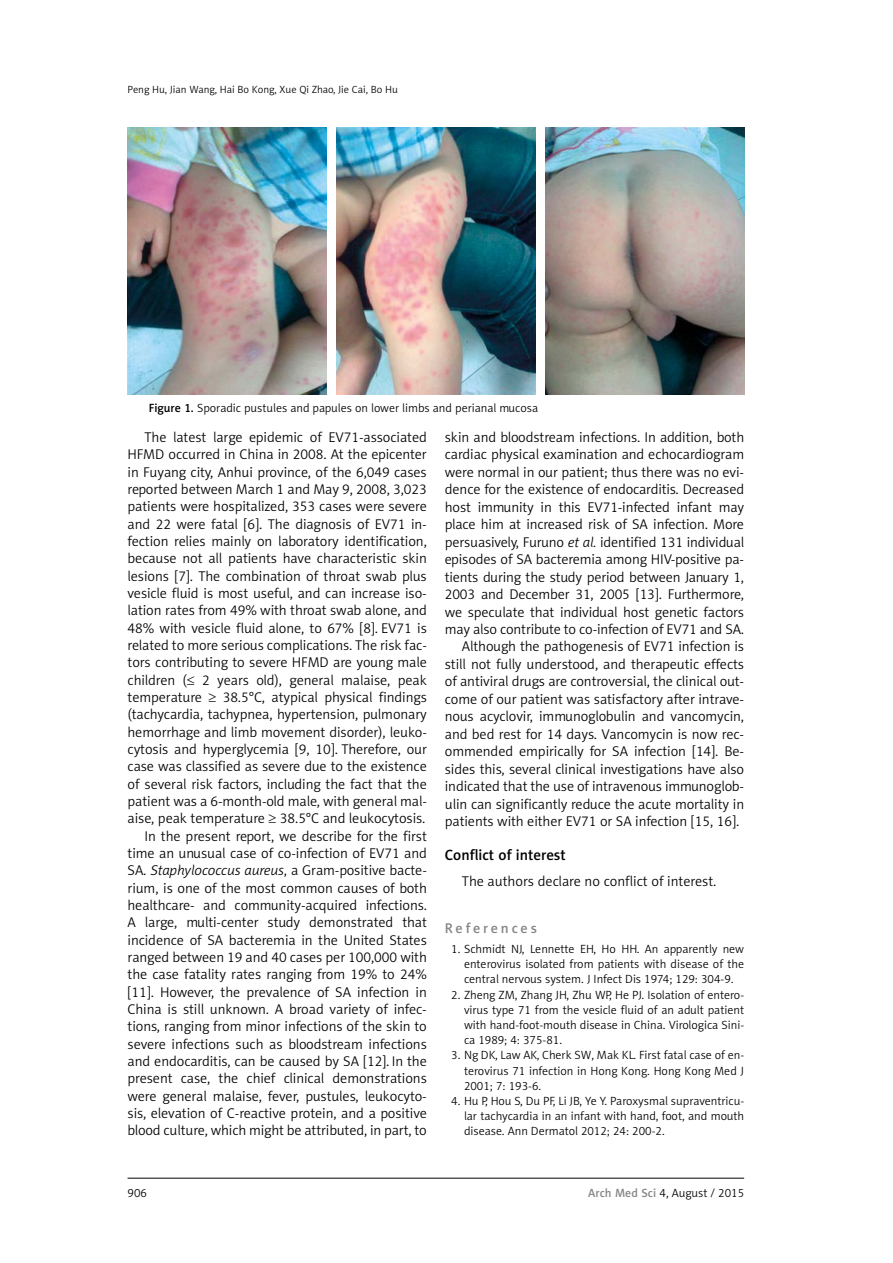
<style>
.page{position:relative;width:893px;height:1263px;background:#fff}
.page>*{position:absolute;margin:0;border:0;box-sizing:border-box;transform-origin:0 0}
.t1{font:15px "Naomi Sans EFN Medium";color:#000}
.t2{font:14.25px/17.4px "Naomi Sans EFN Light";letter-spacing:-.005em;color:#000;text-align:right}
.t3{font:14.25px "Naomi Sans EFN Medium";letter-spacing:.195em;color:#878787}
.t4{font:12px/15.1px "Naomi Sans EFN Light";color:#000;text-align:justify}
.t5{font:10.5px "Naomi Sans EFN Light";color:#000}
.s1{font-family:"Naomi Sans EFN Medium"}
.s2{font-style:italic}
.s3{font-family:"Naomi Sans EFN Medium";color:#878787}
</style>
<div class="page">
<hr style="left:128px;top:1178px;width:616px;height:1px;background:#000">
<img style="left:128px;top:128px;width:198px;height:266px">
<img style="left:336px;top:128px;width:199px;height:266px">
<img style="left:545px;top:128px;width:199px;height:266px">
<p class="t5" style="left:128px;top:83px;width:272px">Peng Hu, Jian Wang, Hai Bo Kong, Xue Qi Zhao, Jie Cai, Bo Hu</p>
<p class="t4" style="left:149px;top:400px;width:391px"><span class="s1">Figure 1.</span> Sporadic pustules and papules on lower limbs and perianal mucosa</p>
<p class="t2" style="left:128px;top:428px;width:301px">The latest large epidemic of EV71-associated HFMD occurred in China in 2008. At the epicenter in Fuyang city, Anhui province, of the 6,049 cases reported between March 1 and May 9, 2008, 3,023 patients were hospitalized, 353 cases were severe and 22 were fatal [6]. The diagnosis of EV71 in&shy;fection relies mainly on laboratory identification, because not all patients have characteristic skin lesions [7]. The combination of throat swab plus vesicle fluid is most useful, and can increase iso&shy;lation rates from 49% with throat swab alone, and 48% with vesicle fluid alone, to 67% [8]. EV71 is related to more serious complications. The risk fac&shy;tors contributing to severe HFMD are young male children (≤ 2 years old), general malaise, peak temperature ≥ 38.5°C, atypical physical findings (tachycardia, tachypnea, hypertension, pulmonary hemorrhage and limb movement disorder), leuko&shy;cytosis and hyperglycemia [9, 10]. Therefore, our case was classified as severe due to the existence of several risk factors, including the fact that the patient was a 6-month-old male, with general mal&shy;aise, peak temperature ≥ 38.5°C and leukocytosis.<br>In the present report, we describe for the first time an unusual case of co-infection of EV71 and SA. <span class="s2">Staphylococcus aureus</span>, a Gram-positive bacte&shy;rium, is one of the most common causes of both healthcare- and community-acquired infections.<br>A large, multi-center study demonstrated that incidence of SA bacteremia in the United States ranged between 19 and 40 cases per 100,000 with the case fatality rates ranging from 19% to 24% [11]. However, the prevalence of SA infection in China is still unknown. A broad variety of infec&shy;tions, ranging from minor infections of the skin to severe infections such as bloodstream infections and endocarditis, can be caused by SA [12]. In the present case, the chief clinical demonstrations were general malaise, fever, pustules, leukocyto&shy;sis, elevation of C-reactive protein, and a positive blood culture, which might be attributed, in part, to</p>
<p class="t2" style="left:445px;top:428px;width:301px">skin and bloodstream infections. In addition, both</p>
<p class="t2" style="left:445px;top:446px;width:301px">cardiac physical examination and echocardiogram</p>
<p class="t2" style="left:445px;top:463px;width:301px">were normal in our patient; thus there was no evi-</p>
<p class="t2" style="left:445px;top:481px;width:301px">dence for the existence of endocarditis. Decreased</p>
<p class="t2" style="left:445px;top:498px;width:301px">host immunity in this EV71-infected infant may</p>
<p class="t2" style="left:445px;top:516px;width:301px">place him at increased risk of SA infection. More</p>
<p class="t2" style="left:445px;top:533px;width:301px">persuasively, Furuno <span class="s2">et al.</span> identified 131 individual</p>
<p class="t2" style="left:445px;top:551px;width:301px">episodes of SA bacteremia among HIV-positive pa-</p>
<p class="t2" style="left:445px;top:568px;width:301px">tients during the study period between January 1,</p>
<p class="t2" style="left:445px;top:586px;width:301px">2003 and December 31, 2005 [13]. Furthermore,</p>
<p class="t2" style="left:445px;top:603px;width:301px">we speculate that individual host genetic factors</p>
<p class="t2" style="left:445px;top:620px;width:301px">may also contribute to co-infection of EV71 and SA.</p>
<p class="t2" style="left:462px;top:638px;width:284px">Although the pathogenesis of EV71 infection is</p>
<p class="t2" style="left:445px;top:655px;width:301px">still not fully understood, and therapeutic effects</p>
<p class="t2" style="left:445px;top:673px;width:301px">of antiviral drugs are controversial, the clinical out-</p>
<p class="t2" style="left:445px;top:690px;width:301px">come of our patient was satisfactory after intrave-</p>
<p class="t2" style="left:445px;top:708px;width:301px">nous acyclovir, immunoglobulin and vancomycin,</p>
<p class="t2" style="left:445px;top:725px;width:301px">and bed rest for 14 days. Vancomycin is now rec-</p>
<p class="t2" style="left:445px;top:743px;width:301px">ommended empirically for SA infection [14]. Be-</p>
<p class="t2" style="left:445px;top:760px;width:301px">sides this, several clinical investigations have also</p>
<p class="t2" style="left:445px;top:778px;width:301px">indicated that the use of intravenous immunoglob-</p>
<p class="t2" style="left:445px;top:795px;width:301px">ulin can significantly reduce the acute mortality in</p>
<p class="t2" style="left:445px;top:812px;width:296px">patients with either EV71 or SA infection [15, 16].</p>
<p class="t1" style="left:445px;top:846px;width:123px">Conflict of interest</p>
<p class="t2" style="left:462px;top:873px;width:256px">The authors declare no conflict of interest.</p>
<p class="t3" style="left:445px;top:920px;width:94px">References</p>
<p class="t4" style="left:464px;top:941px;width:282px;text-indent:-13px">1. Schmidt NJ, Lennette EH, Ho HH. An apparently new enterovirus isolated from patients with disease of the central nervous system. J Infect Dis 1974; 129: 304-9.</p>
<p class="t4" style="left:464px;top:987px;width:282px;text-indent:-13px">2. Zheng ZM, Zhang JH, Zhu WP, He PJ. Isolation of entero&shy;virus type 71 from the vesicle fluid of an adult patient with hand-foot-mouth disease in China. Virologica Sini&shy;ca 1989; 4: 375-81.</p>
<p class="t4" style="left:464px;top:1048px;width:282px;text-indent:-13px">3. Ng DK, Law AK, Cherk SW, Mak KL. First fatal case of en&shy;terovirus 71 infection in Hong Kong. Hong Kong Med J 2001; 7: 193-6.</p>
<p class="t4" style="left:464px;top:1093px;width:282px;text-indent:-13px">4. Hu P, Hou S, Du PF, Li JB, Ye Y. Paroxysmal supraventricu&shy;lar tachycardia in an infant with hand, foot, and mouth disease. Ann Dermatol 2012; 24: 200-2.</p>
<p class="t4" style="left:128px;top:1186px;width:21px">906</p>
<p class="t4" style="left:588px;top:1186px;width:157px"><span class="s3">Arch Med Sci</span> 4, August / 2015</p>
</div>
